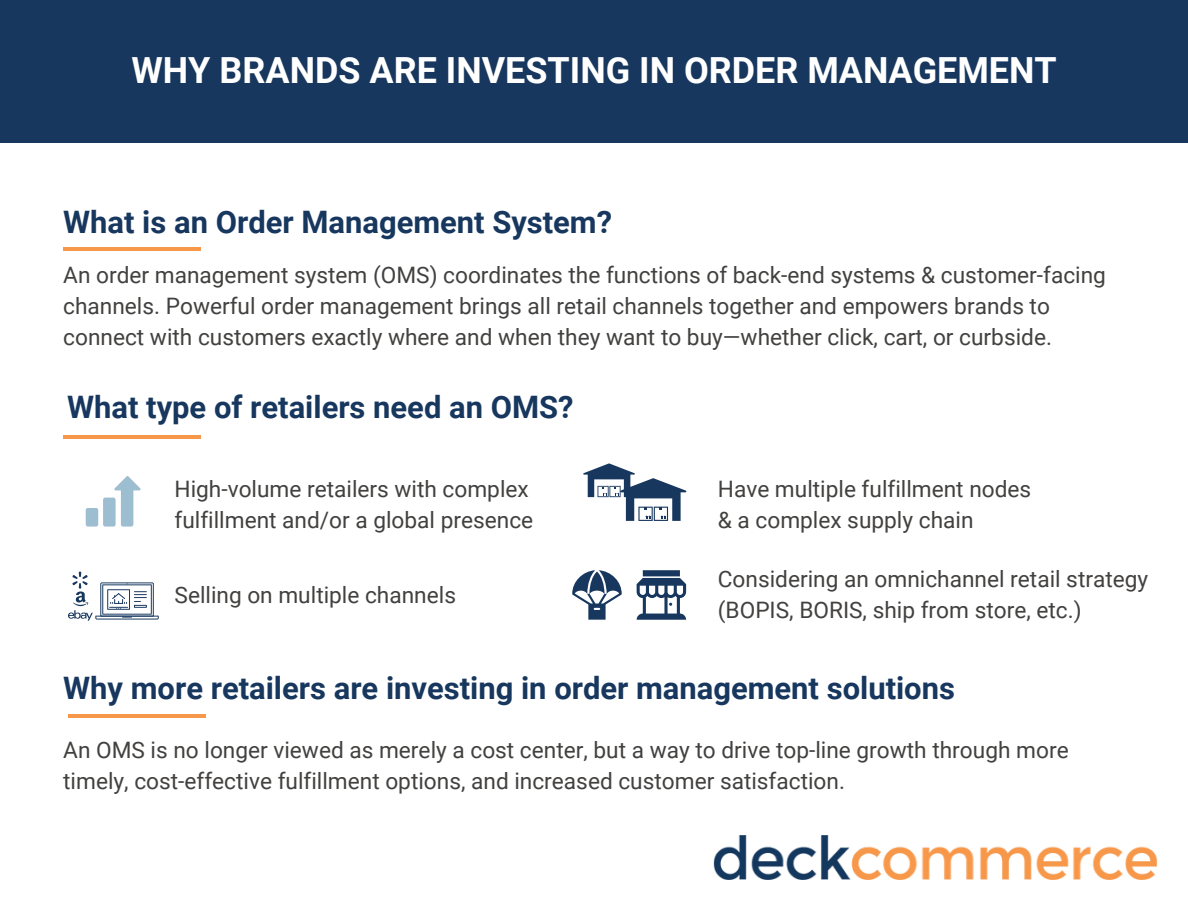
<style>
.page{position:relative;width:1188px;height:918px;background:#fff}
.page>*{position:absolute;margin:0;border:0;box-sizing:border-box;transform-origin:0 0}
.t1{font:700 36px "Roboto";color:#fff}
.t2{font:700 30.9px "Roboto";color:#17375e}
.t3{font:22.65px/30.9px "Roboto";color:#424140}
</style>
<div class="page">
<div style="left:0;top:0;width:1188px;height:143px;background:#17375e"></div>
<img style="left:713px;top:835px;width:445px;height:45px">
<div style="left:86px;top:508px;width:12px;height:19px;background:#9dbdd1;border-radius:2px"></div>
<div style="left:103px;top:498px;width:13px;height:29px;background:#9dbdd1;border-radius:2px"></div>
<svg style="left:114px;top:476px;width:27px;height:51px"></svg>
<svg style="left:68px;top:572px;width:91px;height:49px"></svg>
<svg style="left:583px;top:463px;width:103px;height:58px"></svg>
<svg style="left:637px;top:570px;width:49px;height:50px"></svg>
<svg style="left:572px;top:570px;width:50px;height:50px"></svg>
<hr style="left:63px;top:247px;width:138px;height:4px;background:#f79749">
<hr style="left:63px;top:435px;width:138px;height:4px;background:#f79749">
<hr style="left:68px;top:714px;width:138px;height:4px;background:#f79749">
<p class="t1" style="left:131px;top:50px;width:927px">WHY BRANDS ARE INVESTING IN ORDER MANAGEMENT</p>
<p class="t2" style="left:63px;top:204px;width:550px">What is an Order Management System?</p>
<p class="t3" style="left:63px;top:260px;width:1044px">An order management system (OMS) coordinates the functions of back-end systems &amp; customer-facing channels. Powerful order management brings all retail channels together and empowers brands to connect with customers exactly where and when they want to buy—whether click, cart, or curbside.</p>
<p class="t2" style="left:67px;top:389px;width:508px">What type of retailers need an OMS?</p>
<p class="t3" style="left:175px;top:474px;width:360px">High-volume retailers with complex fulfillment and/or a global presence</p>
<p class="t3" style="left:718px;top:474px;width:315px">Have multiple fulfillment nodes &amp; a complex supply chain</p>
<p class="t3" style="left:175px;top:580px;width:283px">Selling on multiple channels</p>
<p class="t3" style="left:718px;top:564px;width:432px">Considering an omnichannel retail strategy (BOPIS, BORIS, ship from store, etc.)</p>
<p class="t2" style="left:63px;top:671px;width:893px">Why more retailers are investing in order management solutions</p>
<p class="t3" style="left:63px;top:735px;width:1007px">An OMS is no longer viewed as merely a cost center, but a way to drive top-line growth through more timely, cost-effective fulfillment options, and increased customer satisfaction.</p>
</div>
